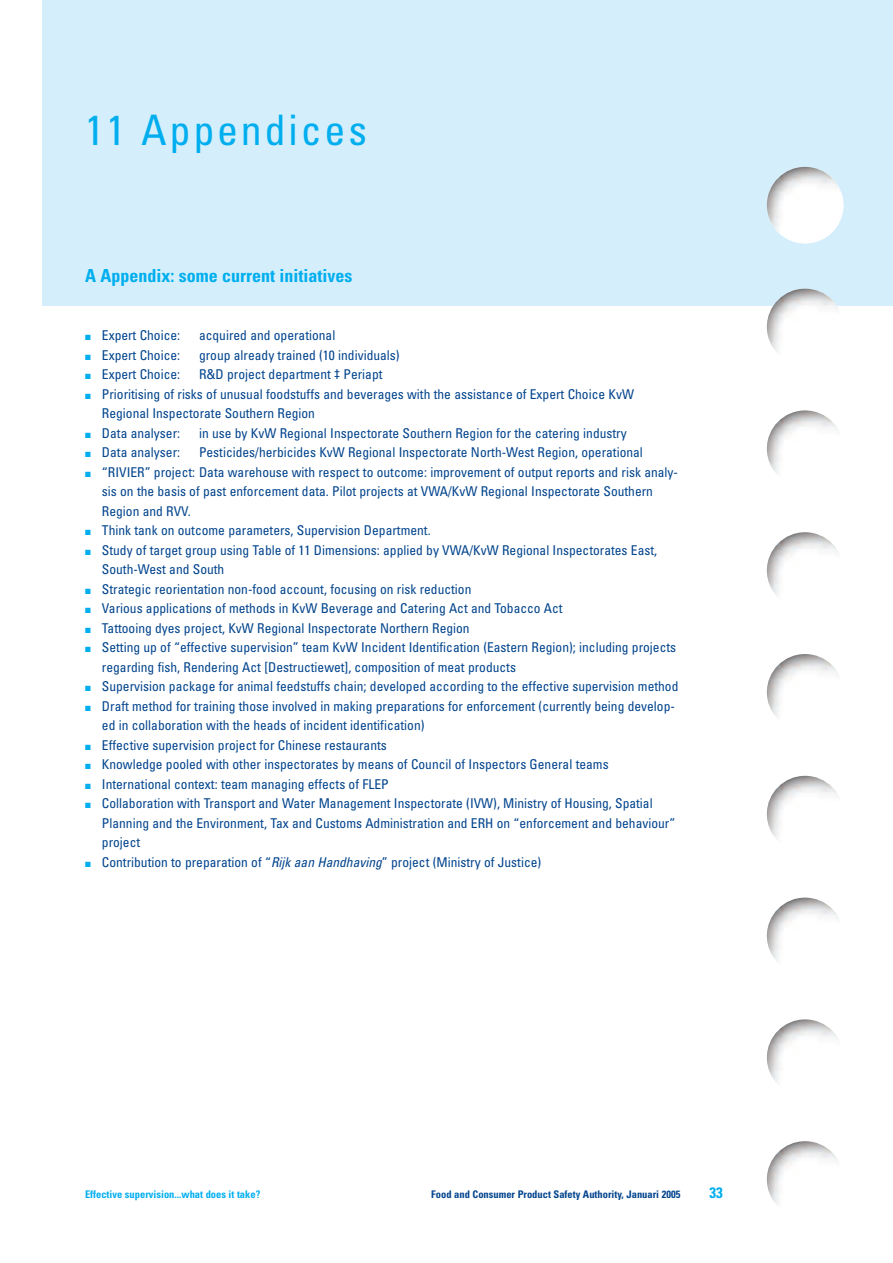
<style>
.page{position:relative;width:893px;height:1263px;background:#fff}
.page>*{position:absolute;margin:0;border:0;box-sizing:border-box;transform-origin:0 0}
.t1{font:condensed 42px "Univers";letter-spacing:.065em;color:#00aeef}
.t2{font:700 condensed 18px "Univers";color:#00aeef}
.t3{font:700 condensed 15px "Univers";color:#00aeef}
.t4{font:condensed 13.5px/19.5px "Univers";color:#02448d}
.t5{font:700 condensed 10.5px "Univers";color:#02448d}
.t6{font:700 condensed 10.5px "Univers";color:#00aeef}
.s1{color:#00aeef}
.s2{font-style:italic}
</style>
<div class="page">
<div style="left:43px;top:0;width:850px;height:306px;background:#d4effb"></div>
<img style="left:767px;top:167px;width:76px;height:76px;border-radius:50%">
<img style="left:767px;top:289px;width:76px;height:76px;border-radius:50%">
<img style="left:767px;top:410px;width:76px;height:77px;border-radius:50%">
<img style="left:767px;top:532px;width:76px;height:77px;border-radius:50%">
<img style="left:767px;top:654px;width:76px;height:76px;border-radius:50%">
<img style="left:767px;top:776px;width:76px;height:76px;border-radius:50%">
<img style="left:767px;top:898px;width:76px;height:76px;border-radius:50%">
<img style="left:767px;top:1019px;width:76px;height:77px;border-radius:50%">
<img style="left:767px;top:1141px;width:76px;height:77px;border-radius:50%">
<h1 class="t1" style="left:85px;top:115px;width:283px">11 Appendices</h1>
<h2 class="t2" style="left:85px;top:269px;width:269px">A Appendix: some current initiatives</h2>
<p class="t4" style="left:85px;top:327px;width:97px"><span class="s1">■</span> Expert Choice:</p>
<p class="t4" style="left:199px;top:327px;width:138px">acquired and operational</p>
<p class="t4" style="left:85px;top:346px;width:97px"><span class="s1">■</span> Expert Choice:</p>
<p class="t4" style="left:199px;top:346px;width:202px">group already trained (10 individuals)</p>
<p class="t4" style="left:85px;top:366px;width:97px"><span class="s1">■</span> Expert Choice:</p>
<p class="t4" style="left:199px;top:366px;width:185px">R&amp;D project department ‡ Periapt</p>
<p class="t4" style="left:102px;top:385px;width:534px;text-indent:-17px"><span class="s1">■</span> Prioritising of risks of unusual foodstuffs and beverages with the assistance of Expert Choice KvW<br>Regional Inspectorate Southern Region</p>
<p class="t4" style="left:85px;top:424px;width:97px"><span class="s1">■</span> Data analyser:</p>
<p class="t4" style="left:199px;top:424px;width:429px">in use by KvW Regional Inspectorate Southern Region for the catering industry</p>
<p class="t4" style="left:85px;top:444px;width:97px"><span class="s1">■</span> Data analyser:</p>
<p class="t4" style="left:199px;top:444px;width:445px">Pesticides/herbicides KvW Regional Inspectorate North-West Region, operational</p>
<p class="t4" style="left:102px;top:463px;width:578px;text-indent:-17px"><span class="s1">■</span> “RIVIER” project: Data warehouse with respect to outcome: improvement of output reports and risk analy&shy;sis on the basis of past enforcement data. Pilot projects at VWA/KvW Regional Inspectorate Southern<br>Region and RVV.</p>
<p class="t4" style="left:85px;top:522px;width:347px"><span class="s1">■</span> Think tank on outcome parameters, Supervision Department.</p>
<p class="t4" style="left:102px;top:541px;width:557px;text-indent:-17px"><span class="s1">■</span> Study of target group using Table of 11 Dimensions: applied by VWA/KvW Regional Inspectorates East,<br>South-West and South</p>
<p class="t4" style="left:85px;top:580px;width:388px"><span class="s1">■</span> Strategic reorientation non-food account, focusing on risk reduction</p>
<p class="t4" style="left:85px;top:600px;width:479px"><span class="s1">■</span> Various applications of methods in KvW Beverage and Catering Act and Tobacco Act</p>
<p class="t4" style="left:85px;top:619px;width:386px"><span class="s1">■</span> Tattooing dyes project, KvW Regional Inspectorate Northern Region</p>
<p class="t4" style="left:102px;top:639px;width:576px;text-indent:-17px"><span class="s1">■</span> Setting up of “effective supervision” team KvW Incident Identification (Eastern Region); including projects regarding fish, Rendering Act [Destructiewet], composition of meat products</p>
<p class="t4" style="left:85px;top:678px;width:595px"><span class="s1">■</span> Supervision package for animal feedstuffs chain; developed according to the effective supervision method</p>
<p class="t4" style="left:102px;top:697px;width:574px;text-indent:-17px"><span class="s1">■</span> Draft method for training those involved in making preparations for enforcement (currently being develop&shy;ed in collaboration with the heads of incident identification)</p>
<p class="t4" style="left:85px;top:736px;width:303px"><span class="s1">■</span> Effective supervision project for Chinese restaurants</p>
<p class="t4" style="left:85px;top:756px;width:525px"><span class="s1">■</span> Knowledge pooled with other inspectorates by means of Council of Inspectors General teams</p>
<p class="t4" style="left:85px;top:775px;width:305px"><span class="s1">■</span> International context: team managing effects of FLEP</p>
<p class="t4" style="left:102px;top:795px;width:575px;text-indent:-17px"><span class="s1">■</span> Collaboration with Transport and Water Management Inspectorate (IVW), Ministry of Housing, Spatial<br>Planning and the Environment, Tax and Customs Administration and ERH on “enforcement and behaviour” project</p>
<p class="t4" style="left:85px;top:853px;width:458px"><span class="s1">■</span> Contribution to preparation of “<span class="s2">Rijk aan Handhaving</span>” project (Ministry of Justice)</p>
<p class="t6" style="left:85px;top:1191px;width:177px">Effective supervision...what does it take?</p>
<p class="t5" style="left:431px;top:1191px;width:251px">Food and Consumer Product Safety Authority, Januari 2005</p>
<p class="t3" style="left:710px;top:1187px;width:15px">33</p>
</div>
